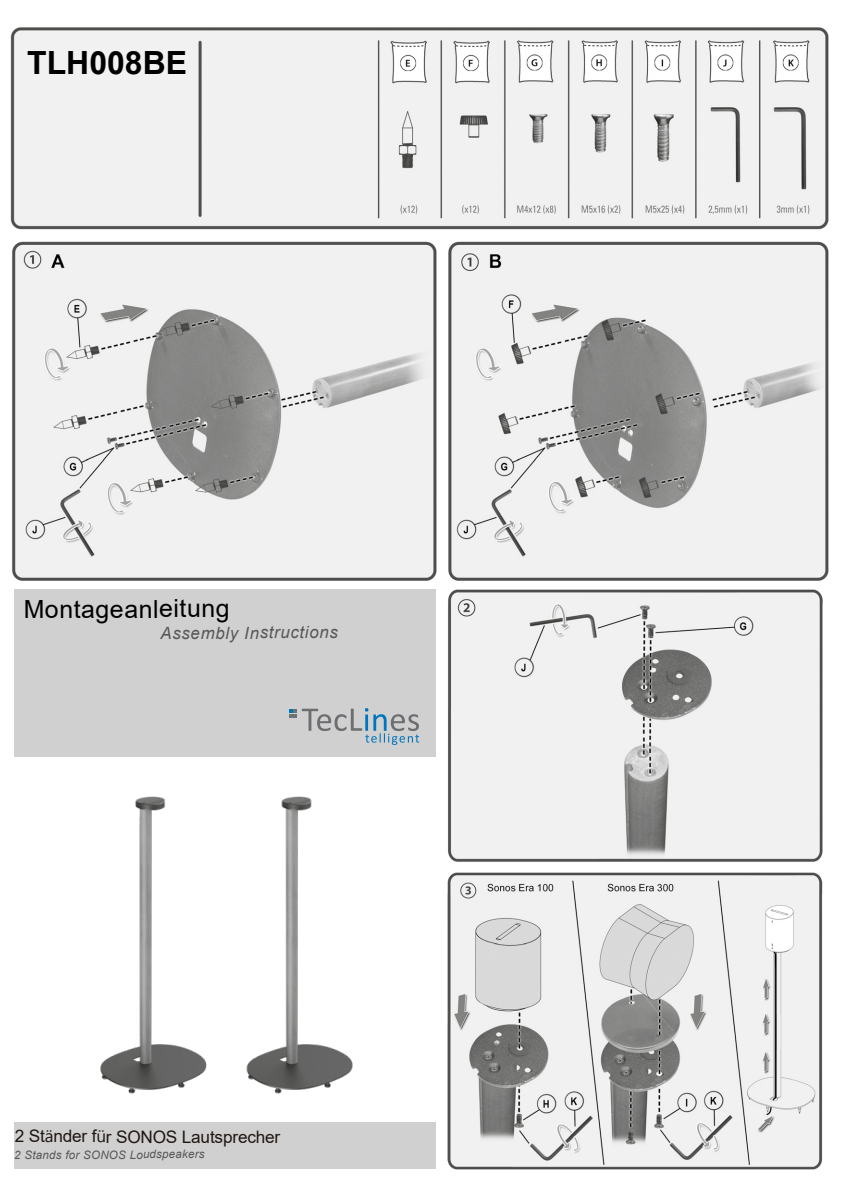
<style>
.page{position:relative;width:842px;height:1191px;background:#fff}
.page>*{position:absolute;margin:0;border:0;box-sizing:border-box;transform-origin:0 0}
.t1{font:700 32px "Arial";color:#000}
.t2{font:25px "Arial";letter-spacing:.015em;color:#000}
.t3{font:17.2px "Arial";letter-spacing:-.015em;color:#211713}
.t4{font:italic 16.9px "Arial";letter-spacing:.04em;color:#575756}
.t5{font:italic 11.6px "Arial";letter-spacing:.015em;color:#575756}
</style>
<div class="page">
<img style="left:10px;top:27px;width:819px;height:1143px">
<div style="left:14px;top:590px;width:422px;height:167px;background:#d0d0d0"></div>
<div style="left:14px;top:1122px;width:422px;height:46px;background:#d0d0d0"></div>
<div style="left:0;top:760px;width:14px;height:164px;background:#fff"></div>
<img style="left:95px;top:787px;width:264px;height:320px">
<div style="left:21px;top:37px;width:166px;height:177px;background:#f1f1f1"></div>
<svg style="left:289px;top:708px;width:130px;height:37px"></svg>
<h1 class="t1" style="left:27px;top:51px;width:161px">TLH008BE</h1>
<h2 class="t2" style="left:24px;top:599px;width:208px">Montageanleitung</h2>
<h3 class="t4" style="left:161px;top:626px;width:179px">Assembly Instructions</h3>
<h3 class="t3" style="left:15px;top:1130px;width:267px">2 St nder f✓r SONOS Lautsprecher</h3>
<p class="t5" style="left:14px;top:1150px;width:192px">2 Stands for SONOS Loudspeakers</p>
</div>
